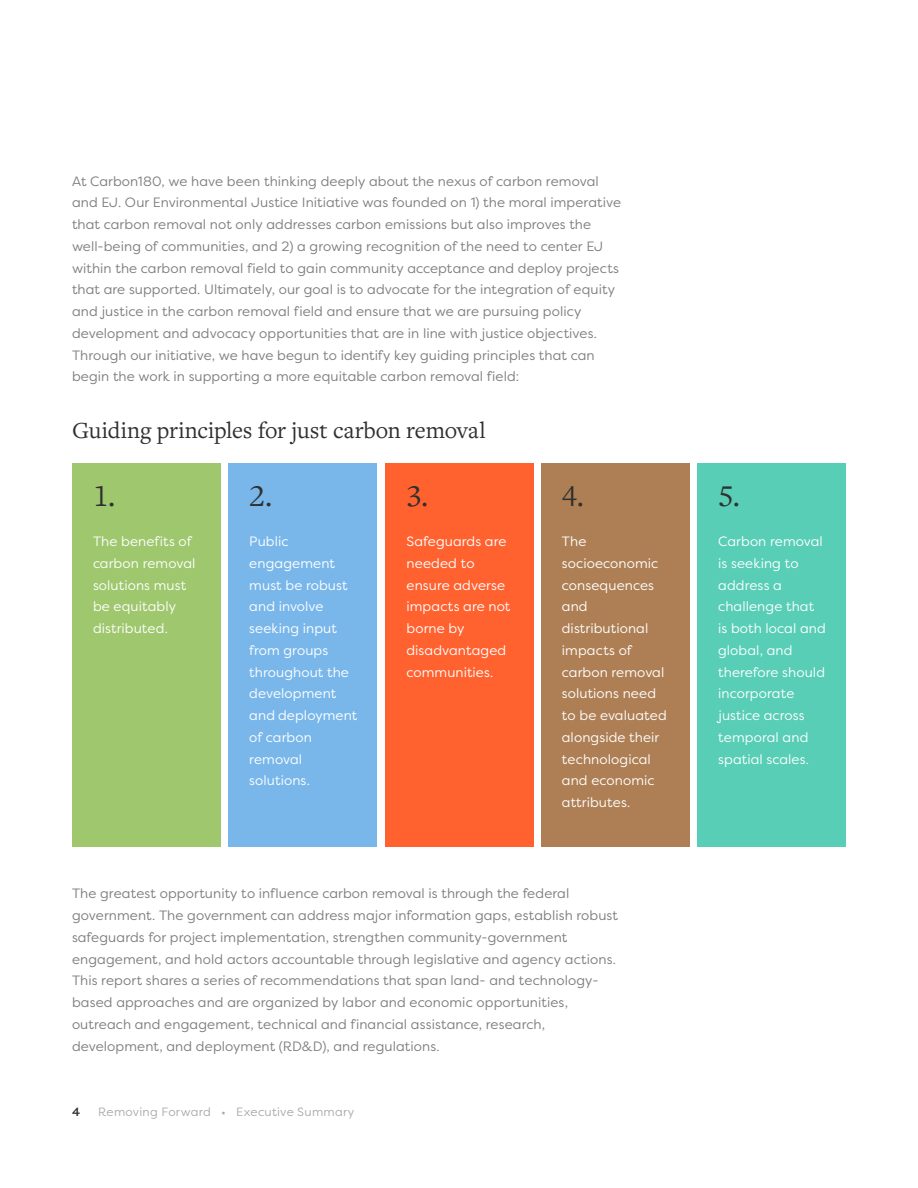
<style>
.page{position:relative;width:918px;height:1188px;background:#fff}
.page>*{position:absolute;margin:0;border:0;box-sizing:border-box;transform-origin:0 0}
.t1{font:31.5px "Freight Text Pro";color:#303030}
.t2{font:24px "Freight Text Pro";letter-spacing:-.005em;color:#303030}
.t3{font:13.5px/21.8px "Filson Pro";letter-spacing:.01em;color:#7d7d7d}
.t4{font:13.5px/21.8px "Filson Pro";letter-spacing:.01em;color:#fff}
.t5{font:12px "Filson Pro";letter-spacing:.02em;color:#aaa}
.t6{font:500 12px "Filson Pro";color:#303030}
</style>
<div class="page">
<div style="left:72px;top:464px;width:149px;height:383px;background:#9ec76e"></div>
<div style="left:385px;top:464px;width:148px;height:383px;background:#ff612f"></div>
<div style="left:228px;top:464px;width:149px;height:383px;background:#79b7eb"></div>
<div style="left:541px;top:464px;width:149px;height:383px;background:#ae7f54"></div>
<div style="left:697px;top:464px;width:149px;height:383px;background:#58ceb6"></div>
<p class="t3" style="left:72px;top:170px;width:551px">At Carbon180, we have been thinking deeply about the nexus of carbon removal and EJ. Our Environmental Justice Initiative was founded on 1) the moral imperative that carbon removal not only addresses carbon emissions but also improves the well-being of communities, and 2) a growing recognition of the need to center EJ within the carbon removal field to gain community acceptance and deploy projects that are supported. Ultimately, our goal is to advocate for the integration of equity and justice in the carbon removal field and ensure that we are pursuing policy development and advocacy opportunities that are in line with justice objectives.<br>Through our initiative, we have begun to identify key guiding principles that can begin the work in supporting a more equitable carbon removal field:</p>
<h2 class="t2" style="left:72px;top:415px;width:415px">Guiding principles for just carbon removal</h2>
<h1 class="t1" style="left:93px;top:476px;width:24px">1.</h1>
<p class="t4" style="left:93px;top:530px;width:104px">The benefits of carbon removal solutions must be equitably distributed.</p>
<h1 class="t1" style="left:249px;top:476px;width:25px">2.</h1>
<p class="t4" style="left:249px;top:530px;width:110px">Public engagement must be robust and involve seeking input from groups throughout the development and deployment of carbon removal solutions.</p>
<h1 class="t1" style="left:406px;top:476px;width:24px">3.</h1>
<p class="t4" style="left:406px;top:530px;width:105px">Safeguards are needed to ensure adverse impacts are not borne by disadvantaged communities.</p>
<h1 class="t1" style="left:562px;top:476px;width:24px">4.</h1>
<p class="t4" style="left:562px;top:530px;width:106px">The socioeconomic consequences and distributional impacts of carbon removal solutions need to be evaluated alongside their technological and economic attributes.</p>
<p class="t3" style="left:72px;top:882px;width:548px">The greatest opportunity to influence carbon removal is through the federal government. The government can address major information gaps, establish robust safeguards for project implementation, strengthen community-government engagement, and hold actors accountable through legislative and agency actions.<br>This report shares a series of recommendations that span land- and technology&shy;based approaches and are organized by labor and economic opportunities, outreach and engagement, technical and financial assistance, research, development, and deployment (RD&amp;D), and regulations.</p>
<p class="t6" style="left:72px;top:1103px;width:10px">4</p>
<p class="t5" style="left:98px;top:1104px;width:258px">Removing Forward • Executive Summary</p>
<h1 class="t1" style="left:718px;top:476px;width:24px">5.</h1>
<p class="t4" style="left:718px;top:530px;width:109px">Carbon removal is seeking to address a challenge that is both local and global, and therefore should incorporate justice across temporal and spatial scales.</p>
</div>
